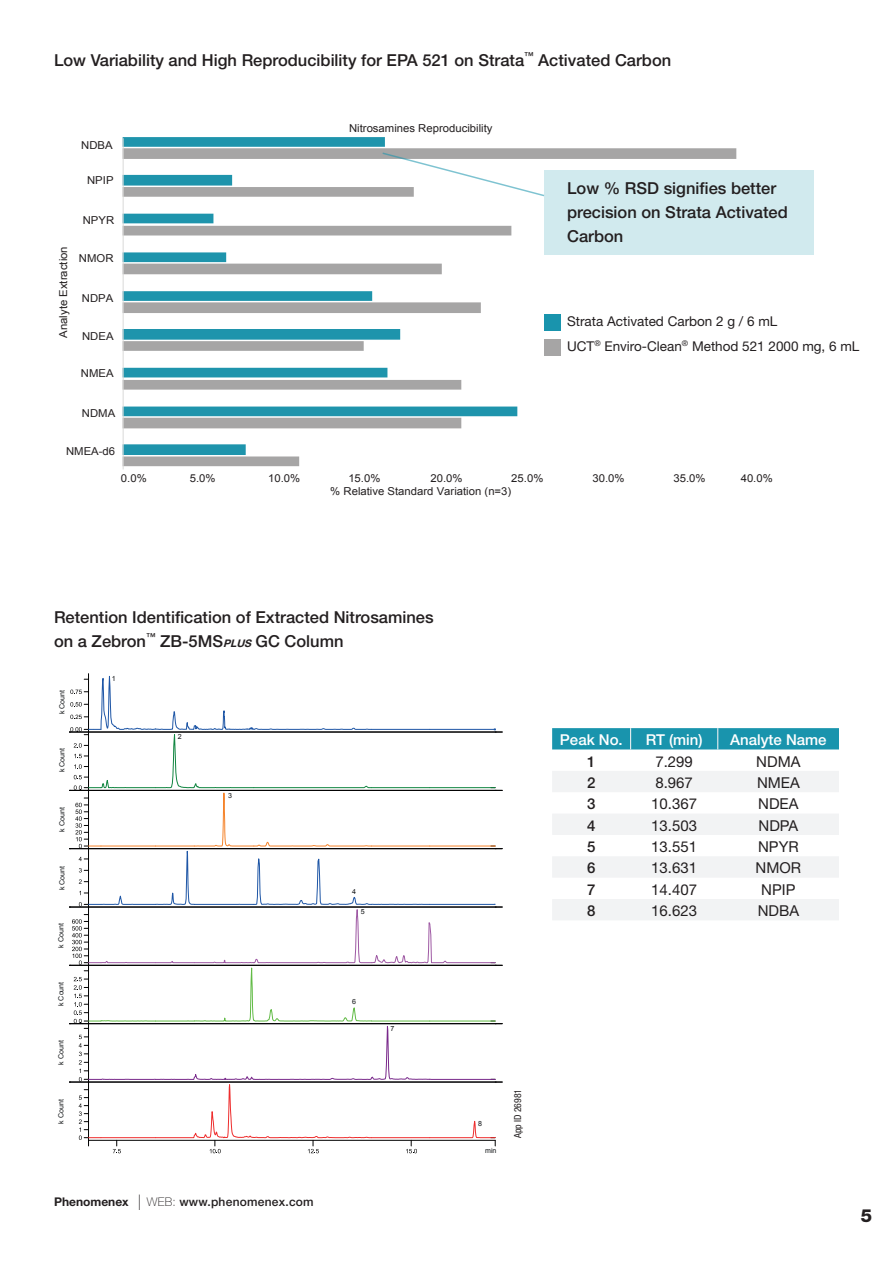
<style>
.page{position:relative;width:893px;height:1263px;background:#fff}
.page>*{position:absolute;margin:0;border:0;box-sizing:border-box;transform-origin:0 0}
.t1{font:800 18px "Helvetica Neue LT Pro";color:#231f20}
.Pure__Header_white{font:500 16.5px/24px "Helvetica Neue LT Pro";color:#231f20}
.Phone_no__and_email{font:15px "Helvetica Neue LT Pro";color:#231f20}
.order_L_Bold{font:500 15px "Helvetica Neue LT Pro";color:#fff}
.order_L_Bold-2{font:500 15px "Helvetica Neue LT Pro";color:#231f20}
.Phone_no__and_email-2{font:13.5px "Helvetica Neue LT Pro";color:#231f20}
.t2{font:500 12px "Helvetica Neue LT Pro";letter-spacing:.02em;color:#231f20}
.t3{font:10.95px "Arial";color:#231f20;scale:1.04 1}
.Order_Text_Left{font:condensed 9.75px "Helvetica Neue LT Pro";color:#231f20}
.t4{font:7.05px "Arial";color:#101315}
.s1{font-weight:700;font-style:italic;font-size:10.5px}
.s2{font-weight:700}
.s3{font-weight:400;font-stretch:condensed;font-size:21.6px}
.s4{font-weight:100}
</style>
<div class="page">
<svg style="left:123px;top:137px;width:262px;height:10px;background:#2497ae"></svg>
<svg style="left:124px;top:148px;width:612px;height:318px"></svg>
<hr style="left:123px;top:138px;width:1px;height:331px;background:#d9d9d8">
<div style="left:544px;top:339px;width:16px;height:17px;background:#a6a5a5"></div>
<div style="left:544px;top:170px;width:270px;height:85px;background:#d1eaee"></div>
<div style="left:544px;top:314px;width:16px;height:17px;background:#1994ad"></div>
<svg style="left:381px;top:151px;width:165px;height:46px"></svg>
<hr style="left:69px;top:732px;width:433px;height:1px;background:#000001">
<hr style="left:69px;top:790px;width:433px;height:1px;background:#000001">
<hr style="left:69px;top:848px;width:433px;height:1px;background:#000001">
<hr style="left:69px;top:907px;width:433px;height:1px;background:#000001">
<hr style="left:69px;top:965px;width:433px;height:1px;background:#000001">
<hr style="left:69px;top:1023px;width:433px;height:1px;background:#000001">
<hr style="left:69px;top:1082px;width:433px;height:1px;background:#000001">
<svg style="left:69px;top:673px;width:427px;height:480px"></svg>
<svg style="left:552px;top:771px;width:287px;height:149px"></svg>
<div style="left:552px;top:728px;width:287px;height:21px;background:#1994ad"></div>
<p class="Pure__Header_white" style="left:54px;top:48px;width:619px">Low Variability and High Reproducibility for EPA 521 on Strata<sup>™</sup> Activated Carbon</p>
<p class="t3" style="left:81px;top:138px;width:32px">NDBA</p>
<p class="t3" style="left:87px;top:173px;width:27px">NPIP</p>
<p class="t3" style="left:83px;top:213px;width:32px">NPYR</p>
<p class="t3" style="left:79px;top:251px;width:35px">NMOR</p>
<p class="t3" style="left:82px;top:291px;width:32px">NDPA</p>
<p class="t3" style="left:82px;top:329px;width:32px">NDEA</p>
<p class="t3" style="left:81px;top:366px;width:33px">NMEA</p>
<p class="t3" style="left:82px;top:406px;width:34px">NDMA</p>
<p class="t3" style="left:66px;top:444px;width:49px">NMEA-d6</p>
<p class="t3" style="left:56px;top:338px;width:89px;rotate:-90deg">Analyte Extraction</p>
<p class="t3" style="left:121px;top:471px;width:26px">0.0%</p>
<p class="t3" style="left:349px;top:121px;width:139px">Nitrosamines Reproducibility</p>
<p class="Pure__Header_white" style="left:567px;top:176px;width:222px">Low % RSD signifies better precision on Strata Activated<br>Carbon</p>
<p class="Phone_no__and_email-2" style="left:567px;top:312px;width:212px">Strata Activated Carbon 2 g / 6 mL</p>
<p class="Phone_no__and_email-2" style="left:567px;top:338px;width:294px">UCT<sup>®</sup> Enviro-Clean<sup>®</sup> Method 521 2000 mg, 6 mL</p>
<p class="t3" style="left:190px;top:471px;width:26px">5.0%</p>
<p class="t3" style="left:268px;top:471px;width:32px">10.0%</p>
<p class="t3" style="left:348px;top:471px;width:32px">15.0%</p>
<p class="t3" style="left:431px;top:471px;width:32px">20.0%</p>
<p class="t3" style="left:511px;top:471px;width:32px">25.0%</p>
<p class="t3" style="left:592px;top:471px;width:32px">30.0%</p>
<p class="t3" style="left:673px;top:471px;width:32px">35.0%</p>
<p class="t3" style="left:741px;top:471px;width:32px">40.0%</p>
<p class="t3" style="left:330px;top:484px;width:176px">% Relative Standard Variation (n=3)</p>
<p class="Pure__Header_white" style="left:54px;top:605px;width:381px">Retention Identification of Extracted Nitrosamines on a Zebron<sup>™</sup> ZB-5MS<span class="s1">PLUS</span> GC Column</p>
<p class="t4" style="left:57px;top:714px;width:26px;rotate:-90deg">k Count</p>
<p class="t4" style="left:57px;top:772px;width:26px;rotate:-90deg">k Count</p>
<p class="t4" style="left:57px;top:832px;width:26px;rotate:-90deg">k Count</p>
<p class="t4" style="left:57px;top:890px;width:26px;rotate:-90deg">k Count</p>
<p class="t4" style="left:56px;top:947px;width:26px;rotate:-90deg">k Count</p>
<p class="t4" style="left:56px;top:1006px;width:26px;rotate:-90deg">k Count</p>
<p class="t4" style="left:56px;top:1064px;width:26px;rotate:-90deg">k Count</p>
<p class="t4" style="left:56px;top:1124px;width:26px;rotate:-90deg">k Count</p>
<p class="t4" style="left:112px;top:674px;width:5px">1</p>
<p class="t4" style="left:178px;top:732px;width:5px">2</p>
<p class="t4" style="left:228px;top:791px;width:5px">3</p>
<p class="t2" style="left:54px;top:1194px;width:261px"><span class="s2">Phenomenex</span> <span class="s3">l</span> <span class="s4">WEB:</span> www.phenomenex.com</p>
<p class="t4" style="left:352px;top:887px;width:5px">4</p>
<p class="t4" style="left:361px;top:907px;width:5px">5</p>
<p class="t4" style="left:352px;top:997px;width:5px">6</p>
<p class="t4" style="left:390px;top:1024px;width:5px">7</p>
<p class="order_L_Bold" style="left:560px;top:731px;width:64px">Peak No.</p>
<p class="order_L_Bold" style="left:646px;top:731px;width:58px">RT (min)</p>
<p class="order_L_Bold" style="left:730px;top:731px;width:98px">Analyte Name</p>
<p class="order_L_Bold-2" style="left:587px;top:752px;width:10px">1</p>
<p class="Phone_no__and_email" style="left:655px;top:752px;width:39px">7.299</p>
<p class="Phone_no__and_email" style="left:756px;top:752px;width:46px">NDMA</p>
<p class="order_L_Bold-2" style="left:587px;top:774px;width:10px">2</p>
<p class="Phone_no__and_email" style="left:655px;top:773px;width:39px">8.967</p>
<p class="Phone_no__and_email" style="left:757px;top:773px;width:44px">NMEA</p>
<p class="order_L_Bold-2" style="left:587px;top:795px;width:10px">3</p>
<p class="Phone_no__and_email" style="left:651px;top:795px;width:47px">10.367</p>
<p class="Phone_no__and_email" style="left:758px;top:795px;width:42px">NDEA</p>
<p class="order_L_Bold-2" style="left:587px;top:816px;width:10px">4</p>
<p class="Phone_no__and_email" style="left:651px;top:816px;width:47px">13.503</p>
<p class="Phone_no__and_email" style="left:758px;top:816px;width:41px">NDPA</p>
<p class="order_L_Bold-2" style="left:587px;top:838px;width:10px">5</p>
<p class="Phone_no__and_email" style="left:651px;top:837px;width:47px">13.551</p>
<p class="Phone_no__and_email" style="left:758px;top:837px;width:42px">NPYR</p>
<p class="order_L_Bold-2" style="left:587px;top:859px;width:10px">6</p>
<p class="Phone_no__and_email" style="left:651px;top:859px;width:47px">13.631</p>
<p class="Phone_no__and_email" style="left:756px;top:859px;width:47px">NMOR</p>
<p class="order_L_Bold-2" style="left:587px;top:880px;width:10px">7</p>
<p class="Phone_no__and_email" style="left:651px;top:880px;width:47px">14.407</p>
<p class="Phone_no__and_email" style="left:761px;top:880px;width:36px">NPIP</p>
<p class="order_L_Bold-2" style="left:587px;top:902px;width:10px">8</p>
<p class="Phone_no__and_email" style="left:651px;top:901px;width:47px">16.623</p>
<p class="Phone_no__and_email" style="left:758px;top:901px;width:43px">NDBA</p>
<p class="t4" style="left:478px;top:1119px;width:5px">8</p>
<p class="t4" style="left:485px;top:1146px;width:13px">min</p>
<p class="Order_Text_Left" style="left:512px;top:1138px;width:51px;rotate:-90deg">App ID 26981</p>
<p class="t1" style="left:861px;top:1204px;width:13px">5</p>
</div>
